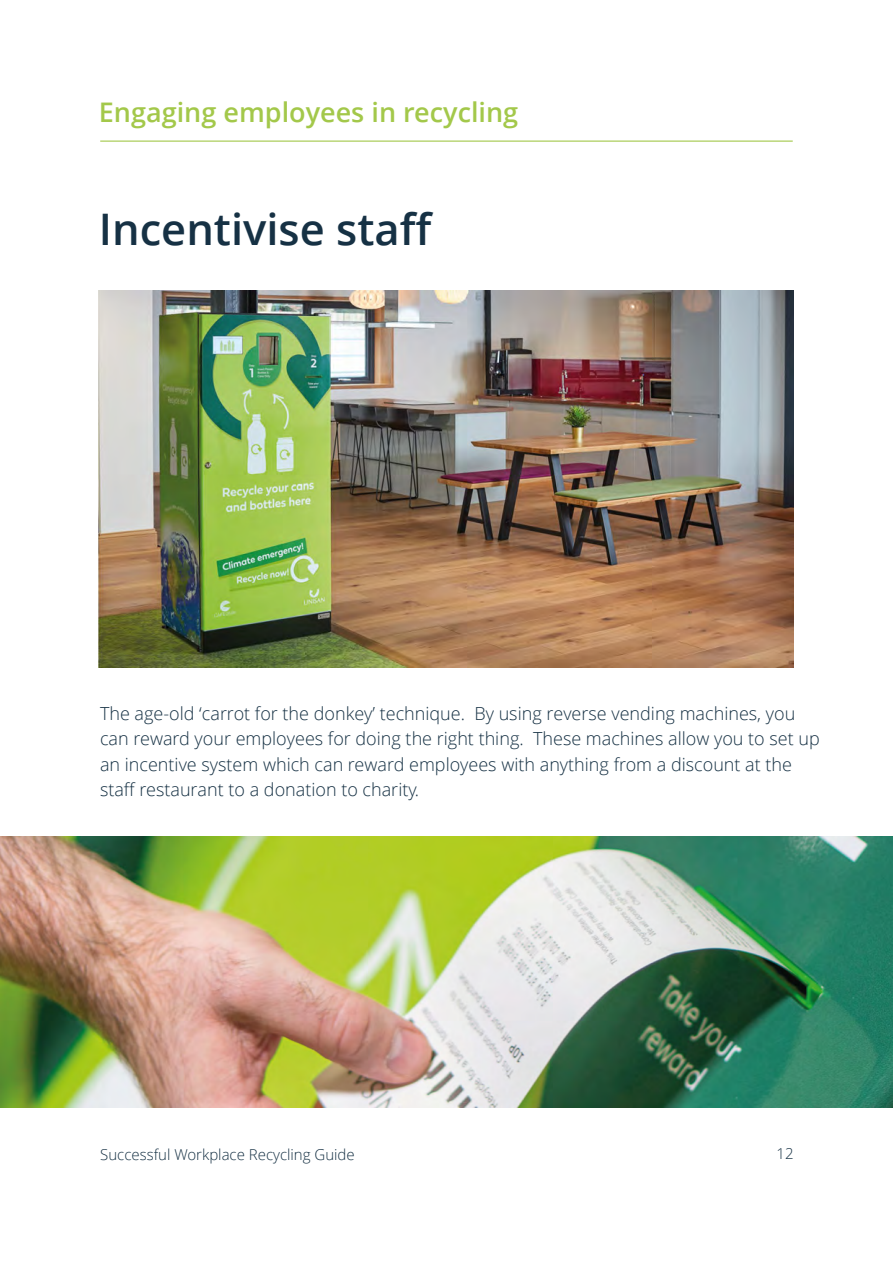
<style>
.page{position:relative;width:893px;height:1263px;background:#fff}
.page>*{position:absolute;margin:0;border:0;box-sizing:border-box;transform-origin:0 0}
.t1{font:600 43.5px "Open Sans";color:#163144}
.t2{font:600 27px "Open Sans";color:#a3c84a}
.t3{font:300 18px/25.5px "Open Sans";color:#163144}
.t4{font:300 15px "Open Sans";color:#163144}
</style>
<div class="page">
<img style="left:99px;top:290px;width:694px;height:377px">
<hr style="left:100px;top:141px;width:693px;height:1px;background:#a3c84a">
<img style="left:0;top:836px;width:893px;height:271px">
<h2 class="t2" style="left:99px;top:94px;width:421px">Engaging employees in recycling</h2>
<h1 class="t1" style="left:99px;top:199px;width:336px">Incentivise staff</h1>
<p class="t3" style="left:100px;top:700px;width:721px">The age-old ‘carrot for the donkey’ technique. By using reverse vending machines, you can reward your employees for doing the right thing. These machines allow you to set up an incentive system which can reward employees with anything from a discount at the staff restaurant to a donation to charity.</p>
<p class="t4" style="left:100px;top:1144px;width:256px">Successful Workplace Recycling Guide</p>
<p class="t4" style="left:776px;top:1143px;width:19px">12</p>
</div>
